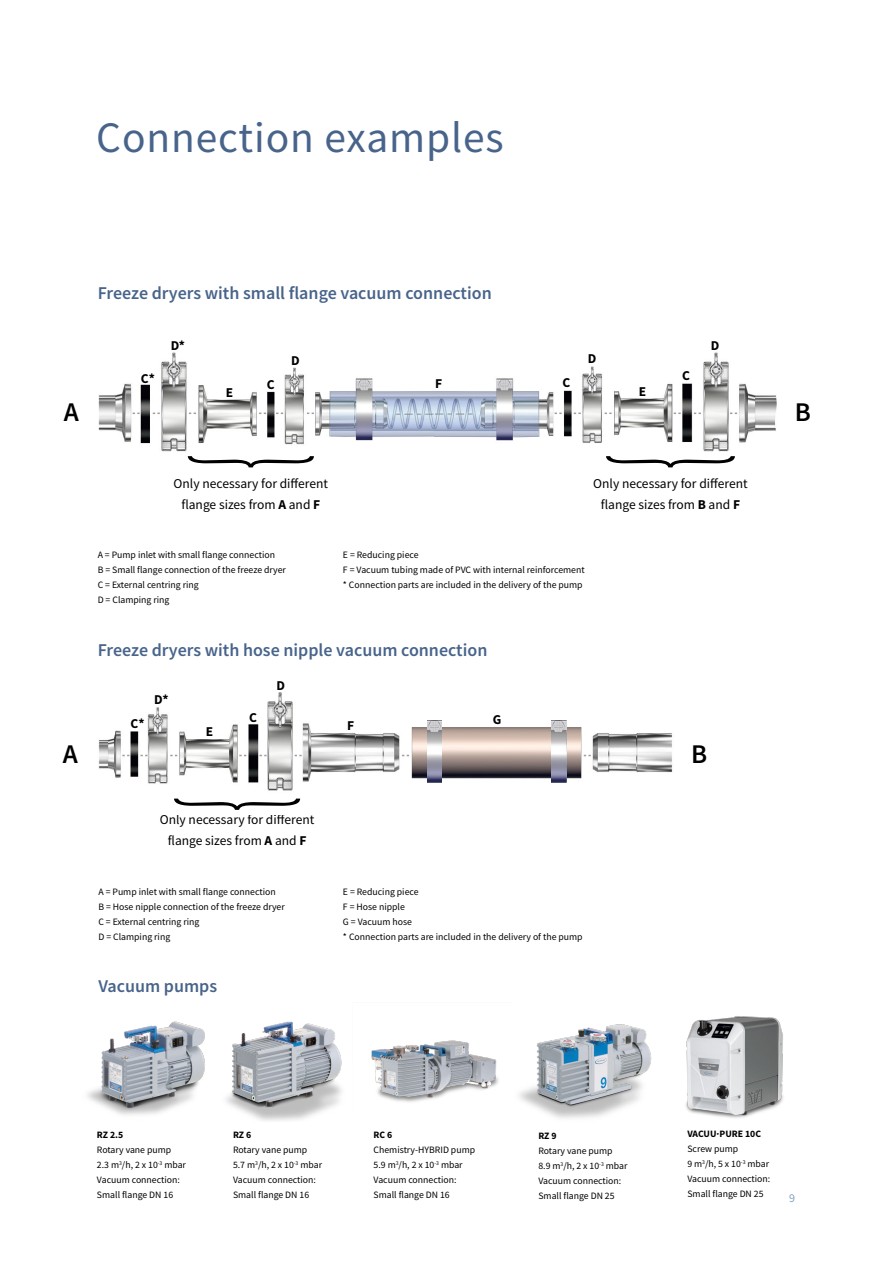
<style>
.page{position:relative;width:893px;height:1263px;background:#fff}
.page>*{position:absolute;margin:0;border:0;box-sizing:border-box;transform-origin:0 0}
.t1{font:43.5px "Source Sans Pro";letter-spacing:.02em;color:#48648b}
.t2{font:600 27px "Source Sans Pro";color:#000}
.t3{font:600 18px "Source Sans Pro";color:#48648b}
.t4{font:13.5px/21px "Source Sans Pro";color:#000;text-align:center}
.t5{font:700 13.5px "Source Sans Pro";color:#000}
.t6{font:12px "Source Sans Pro";color:#82a2c0}
.t7{font:9.75px/15px "Source Sans Pro";color:#000}
.t8{font:700 9.75px "Source Sans Pro";color:#000}
.s1{font-weight:700}
</style>
<div class="page">
<img style="left:98px;top:352px;width:679px;height:105px">
<svg style="left:606px;top:456px;width:129px;height:11px"></svg>
<svg style="left:188px;top:456px;width:126px;height:11px"></svg>
<img style="left:98px;top:692px;width:575px;height:108px">
<svg style="left:174px;top:798px;width:126px;height:12px"></svg>
<img style="left:427px;top:721px;width:15px;height:61px">
<img style="left:551px;top:721px;width:15px;height:61px">
<img style="left:87px;top:1021px;width:118px;height:94px">
<img style="left:226px;top:1021px;width:116px;height:100px">
<img style="left:371px;top:1040px;width:128px;height:62px">
<img style="left:519px;top:1024px;width:133px;height:95px">
<img style="left:686px;top:1016px;width:97px;height:102px">
<h1 class="t1" style="left:96px;top:110px;width:409px">Connection examples</h1>
<h3 class="t3" style="left:98px;top:281px;width:396px">Freeze dryers with small flange vacuum connection</h3>
<h3 class="t5" style="left:141px;top:369px;width:16px">C*</h3>
<h3 class="t5" style="left:171px;top:336px;width:16px">D*</h3>
<h3 class="t5" style="left:226px;top:383px;width:9px">E</h3>
<h3 class="t5" style="left:291px;top:351px;width:10px">D</h3>
<h3 class="t5" style="left:267px;top:376px;width:9px">C</h3>
<h3 class="t5" style="left:562px;top:374px;width:9px">C</h3>
<h3 class="t5" style="left:435px;top:374px;width:9px">F</h3>
<h3 class="t5" style="left:588px;top:349px;width:10px">D</h3>
<h3 class="t5" style="left:639px;top:382px;width:9px">E</h3>
<h3 class="t5" style="left:682px;top:367px;width:9px">C</h3>
<h3 class="t5" style="left:711px;top:336px;width:10px">D</h3>
<h2 class="t2" style="left:64px;top:394px;width:17px">A</h2>
<h2 class="t2" style="left:795px;top:394px;width:18px">B</h2>
<h3 class="t4" style="left:174px;top:473px;width:156px">Only necessary for different flange sizes from <span class="s1">A</span> and <span class="s1">F</span></h3>
<h3 class="t4" style="left:593px;top:473px;width:156px">Only necessary for different flange sizes from <span class="s1">B</span> and <span class="s1">F</span></h3>
<p class="t7" style="left:98px;top:547px;width:190px">A = Pump inlet with small flange connection<br>B = Small flange connection of the freeze dryer<br>C = External centring ring<br>D = Clamping ring</p>
<p class="t7" style="left:343px;top:547px;width:243px">E = Reducing piece<br>F = Vacuum tubing made of PVC with internal reinforcement * Connection parts are included in the delivery of the pump</p>
<h3 class="t3" style="left:98px;top:638px;width:391px">Freeze dryers with hose nipple vacuum connection</h3>
<h3 class="t5" style="left:130px;top:715px;width:16px">C*</h3>
<h3 class="t5" style="left:154px;top:690px;width:16px">D*</h3>
<h3 class="t5" style="left:206px;top:722px;width:9px">E</h3>
<h3 class="t5" style="left:249px;top:708px;width:9px">C</h3>
<h3 class="t5" style="left:276px;top:676px;width:10px">D</h3>
<h3 class="t5" style="left:347px;top:717px;width:9px">F</h3>
<h3 class="t5" style="left:493px;top:711px;width:10px">G</h3>
<h2 class="t2" style="left:63px;top:736px;width:17px">A</h2>
<h2 class="t2" style="left:691px;top:736px;width:18px">B</h2>
<h3 class="t4" style="left:160px;top:809px;width:156px">Only necessary for different flange sizes from <span class="s1">A</span> and <span class="s1">F</span></h3>
<p class="t7" style="left:98px;top:884px;width:188px">A = Pump inlet with small flange connection<br>B = Hose nipple connection of the freeze dryer<br>C = External centring ring<br>D = Clamping ring</p>
<h3 class="t3" style="left:98px;top:974px;width:120px">Vacuum pumps</h3>
<p class="t7" style="left:343px;top:884px;width:241px">E = Reducing piece<br>F = Hose nipple<br>G = Vacuum hose<br>* Connection parts are included in the delivery of the pump</p>
<p class="t8" style="left:97px;top:1128px;width:28px">RZ 2.5</p>
<p class="t7" style="left:97px;top:1142px;width:91px">Rotary vane pump<br>2.3 m<sup>3</sup>/h, 2 x 10<sup>-3</sup> mbar<br>Vacuum connection:<br>Small flange DN 16</p>
<p class="t8" style="left:233px;top:1128px;width:20px">RZ 6</p>
<p class="t7" style="left:233px;top:1142px;width:91px">Rotary vane pump<br>5.7 m<sup>3</sup>/h, 2 x 10<sup>-3</sup> mbar<br>Vacuum connection:<br>Small flange DN 16</p>
<p class="t8" style="left:374px;top:1128px;width:20px">RC 6</p>
<p class="t7" style="left:374px;top:1142px;width:103px">Chemistry-HYBRID pump<br>5.9 m<sup>3</sup>/h, 2 x 10<sup>-3</sup> mbar<br>Vacuum connection:<br>Small flange DN 16</p>
<p class="t8" style="left:538px;top:1129px;width:20px">RZ 9</p>
<p class="t7" style="left:538px;top:1143px;width:91px">Rotary vane pump<br>8.9 m<sup>3</sup>/h, 2 x 10<sup>-3</sup> mbar<br>Vacuum connection:<br>Small flange DN 25</p>
<p class="t8" style="left:687px;top:1128px;width:75px">VACUU·PURE 10C</p>
<p class="t7" style="left:687px;top:1142px;width:84px">Screw pump<br>9 m<sup>3</sup>/h, 5 x 10<sup>-3</sup> mbar<br>Vacuum connection:<br>Small flange DN 25</p>
<p class="t6" style="left:789px;top:1191px;width:7px">9</p>
</div>
